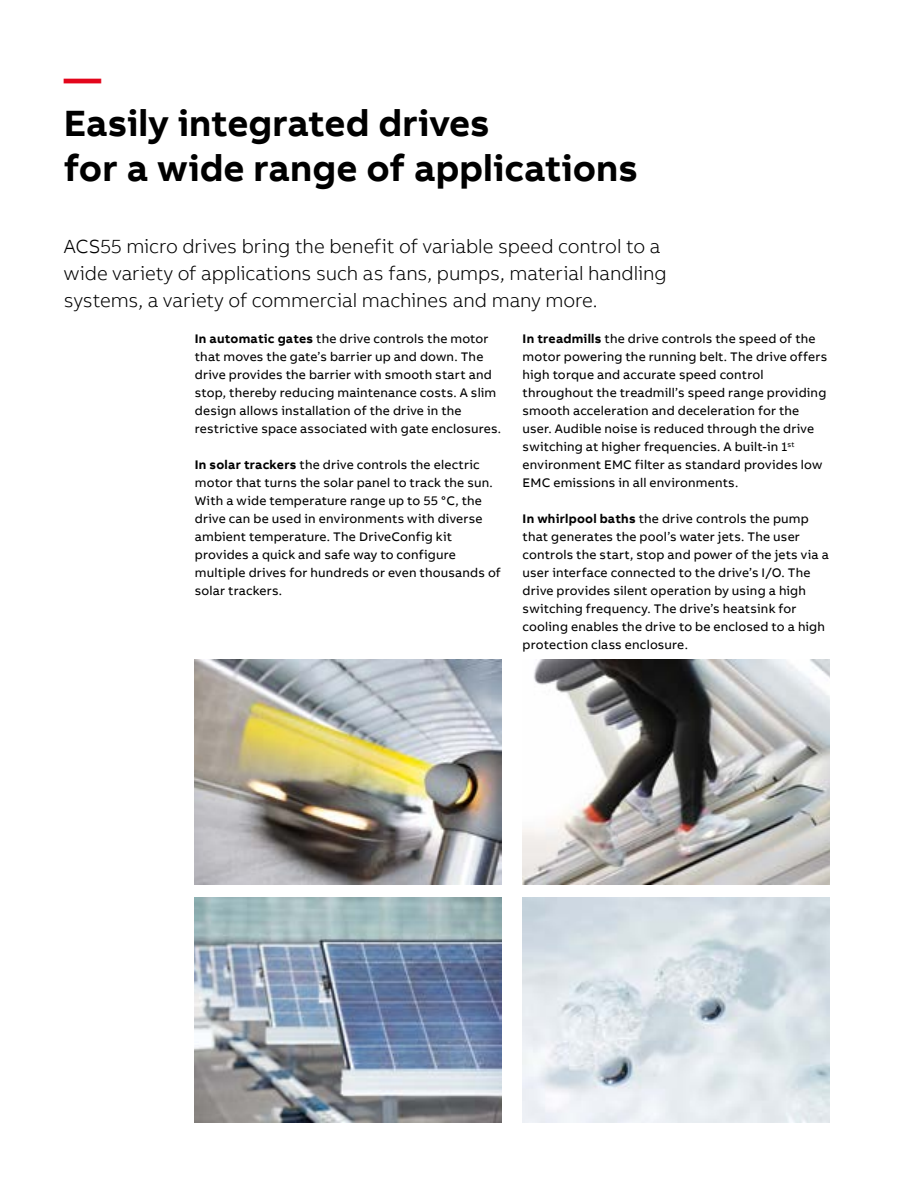
<style>
.page{position:relative;width:918px;height:1188px;background:#fff}
.page>*{position:absolute;margin:0;border:0;box-sizing:border-box;transform-origin:0 0}
.t1{font:700 37.5px/45px "AB Bvoice";color:#000}
.t2{font:700 37.5px "AB Bvoice";color:#e3051b}
.t3{font:300 19.5px/27px "AB Bvoice";letter-spacing:-.005em;color:#000}
.t4{font:12.75px/18px "AB Bvoice";letter-spacing:.015em;color:#000}
.s1{font-weight:700}
</style>
<div class="page">
<img style="left:523px;top:898px;width:306px;height:225px">
<img style="left:195px;top:660px;width:306px;height:225px">
<img style="left:195px;top:898px;width:306px;height:225px">
<img style="left:523px;top:660px;width:306px;height:225px">
<h1 class="t2" style="left:64px;top:54px;width:39px">—</h1>
<h1 class="t1" style="left:64px;top:101px;width:576px">Easily integrated drives<br>for a wide range of applications</h1>
<h2 class="t3" style="left:64px;top:233px;width:604px">ACS55 micro drives bring the benefit of variable speed control to a wide variety of applications such as fans, pumps, material handling systems, a variety of commercial machines and many more.</h2>
<p class="t4" style="left:195px;top:330px;width:308px"><span class="s1">In automatic gates</span> the drive controls the motor that moves the gate’s barrier up and down. The drive provides the barrier with smooth start and stop, thereby reducing maintenance costs. A slim design allows installation of the drive in the restrictive space associated with gate enclosures.</p>
<p class="t4" style="left:195px;top:456px;width:308px"><span class="s1">In solar trackers</span> the drive controls the electric motor that turns the solar panel to track the sun.<br>With a wide temperature range up to 55 °C, the drive can be used in environments with diverse ambient temperature. The DriveConfig kit provides a quick and safe way to configure multiple drives for hundreds or even thousands of solar trackers.</p>
<p class="t4" style="left:523px;top:330px;width:306px"><span class="s1">In treadmills</span> the drive controls the speed of the motor powering the running belt. The drive offers high torque and accurate speed control throughout the treadmill’s speed range providing smooth acceleration and deceleration for the user. Audible noise is reduced through the drive switching at higher frequencies. A built-in 1<sup>st </sup>environment EMC filter as standard provides low EMC emissions in all environments.</p>
<p class="t4" style="left:523px;top:510px;width:308px"><span class="s1">In whirlpool baths</span> the drive controls the pump that generates the pool’s water jets. The user controls the start, stop and power of the jets via a user interface connected to the drive’s I/O. The drive provides silent operation by using a high switching frequency. The drive’s heatsink for cooling enables the drive to be enclosed to a high protection class enclosure.</p>
</div>
